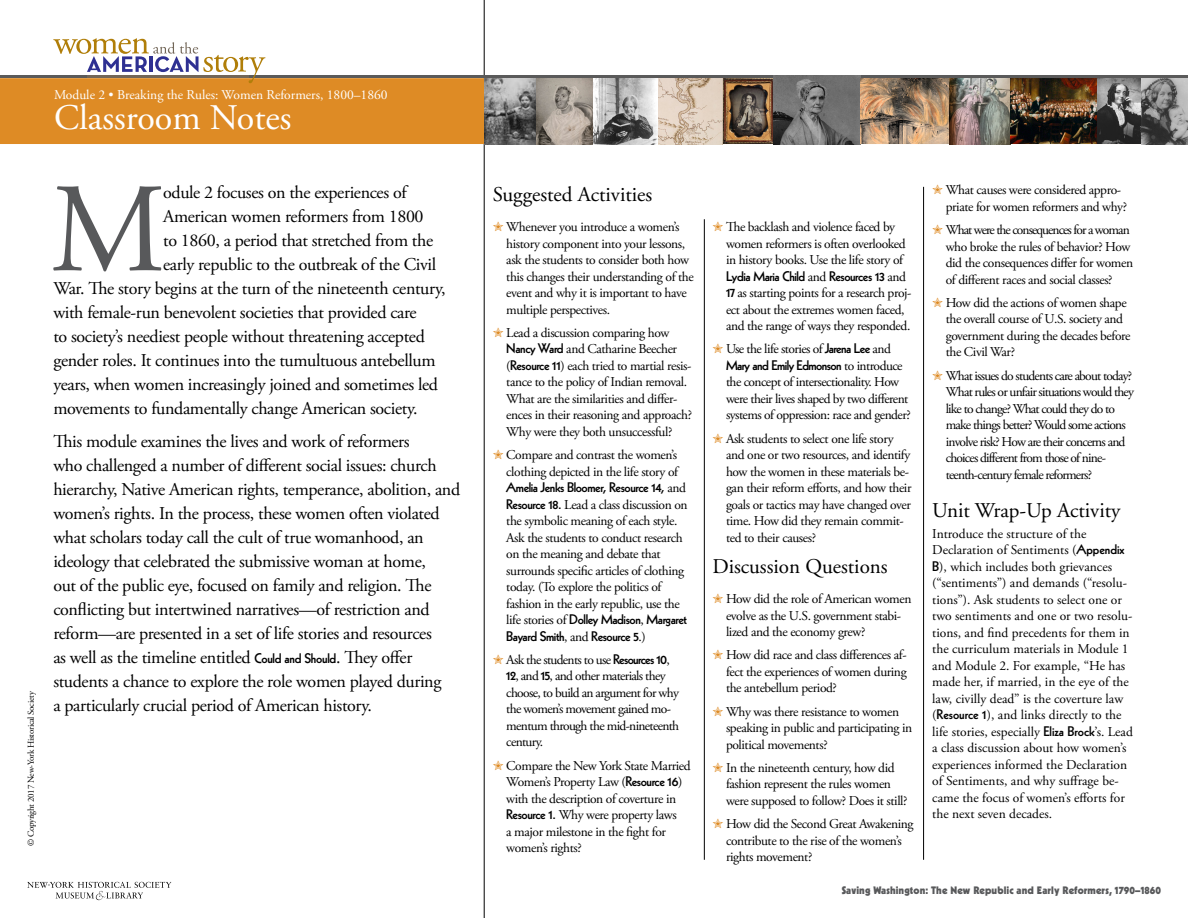
<style>
.page{position:relative;width:1188px;height:918px;background:#fff}
.page>*{position:absolute;margin:0;border:0;box-sizing:border-box;transform-origin:0 0}
.t1{font:126.6px "Adobe Garamond Pro";color:#58595b}
.t2{font:36px "Adobe Garamond Pro";color:#fff}
.t3{font:21px "Adobe Garamond Pro";color:#000}
.t4{font:21px "Adobe Garamond";color:#000}
.t5{font:18px/24px "Adobe Garamond Pro";letter-spacing:-.02em;color:#000}
.t6{font:13.5px/16.5px "Adobe Garamond Pro";letter-spacing:-.03em;color:#000}
.t7{font:13.5px/16.5px "Adobe Garamond Pro";color:#000}
.t8{font:13.5px/16.5px "Adobe Garamond Pro";letter-spacing:-.06em;color:#000}
.t9{font:800 13.5px/16.5px "Kabel";letter-spacing:-.03em;color:#000}
.t10{font:13.5px/16.5px "Adobe Garamond Pro";letter-spacing:-.05em;color:#000}
.t11{font:13.5px "Adobe Garamond Pro";color:#fff}
.t12{font:900 10.5px "Kabel";letter-spacing:.01em;color:#58595b}
.t13{font:9px "Adobe Garamond Pro";letter-spacing:-.03em;color:#000}
.s1{font-family:"Kabel";font-weight:800;font-size:13.5px}
.s2{color:#de8b25}
.s3{font-family:"Kabel";font-weight:800}
.s4{font-family:"Adobe Garamond Pro";font-weight:400}
</style>
<div class="page">
<svg style="left:27px;top:882px;width:144px;height:18px"></svg>
<hr style="left:704px;top:219px;width:1px;height:641px;background:#000">
<hr style="left:484px;top:0;width:1px;height:918px;background:#000">
<div style="left:0;top:78px;width:724px;height:66px;background:#de8b25"></div>
<hr style="left:923px;top:187px;width:1px;height:673px;background:#000">
<hr style="left:0;top:75px;width:1187px;height:3px;background:#5a5a5a">
<svg style="left:53px;top:38px;width:212px;height:45px"></svg>
<img style="left:484px;top:78px;width:238px;height:66px">
<img style="left:724px;top:78px;width:50px;height:66px">
<img style="left:774px;top:76px;width:86px;height:68px">
<img style="left:860px;top:78px;width:328px;height:66px">
<p class="t11" style="left:54px;top:87px;width:335px">Module 2 • Breaking the Rules: Women Reformers, 1800–1860</p>
<h2 class="t2" style="left:54px;top:96px;width:239px">Classroom Notes</h2>
<p class="t13" style="left:25px;top:846px;width:157px;rotate:-90deg">© Copyright 2017 New-York Historical Society</p>
<h1 class="t1" style="left:50px;top:154px;width:117px">M</h1>
<h3 class="t5" style="left:163px;top:181px;width:245px">odule 2 focuses on the experiences of</h3>
<h3 class="t5" style="left:163px;top:205px;width:262px">American women reformers from 1800</h3>
<h3 class="t5" style="left:163px;top:229px;width:271px">to 1860, a period that stretched from the</h3>
<h3 class="t5" style="left:163px;top:253px;width:275px">early republic to the outbreak of the Civil</h3>
<h3 class="t5" style="left:53px;top:277px;width:394px">War. The story begins at the turn of the nineteenth century,</h3>
<h3 class="t5" style="left:53px;top:301px;width:365px">with female-run benevolent societies that provided care</h3>
<h3 class="t5" style="left:53px;top:325px;width:373px">to society’s neediest people without threatening accepted</h3>
<h3 class="t5" style="left:53px;top:349px;width:384px">gender roles. It continues into the tumultuous antebellum</h3>
<h3 class="t5" style="left:53px;top:373px;width:386px">years, when women increasingly joined and sometimes led</h3>
<h3 class="t5" style="left:53px;top:397px;width:363px">movements to fundamentally change American society.</h3>
<p class="t5" style="left:53px;top:430px;width:408px">This module examines the lives and work of reformers<br>who challenged a number of different social issues: church hierarchy, Native American rights, temperance, abolition, and women’s rights. In the process, these women often violated what scholars today call the cult of true womanhood, an ideology that celebrated the submissive woman at home,<br>out of the public eye, focused on family and religion. The conflicting but intertwined narratives—of restriction and reform—are presented in a set of life stories and resources<br>as well as the timeline entitled <span class="s1">Could and Should</span>. They offer students a chance to explore the role women played during<br>a particularly crucial period of American history.</p>
<h3 class="t3" style="left:493px;top:182px;width:161px">Suggested Activities</h3>
<p class="t6" style="left:506px;top:219px;width:189px;text-indent:-14px"><span class="s2">✮</span> Whenever you introduce a women’s history component into your lessons, ask the students to consider both how this changes their understanding of the event and why it is important to have multiple perspectives.</p>
<p class="t6" style="left:506px;top:325px;width:187px;text-indent:-14px"><span class="s2">✮</span> Lead a discussion comparing how <span class="s3">Nancy Ward</span> and Catharine Beecher (<span class="s3">Resource 11</span>) each tried to martial resis&shy;tance to the policy of Indian removal.<br>What are the similarities and differ&shy;ences in their reasoning and approach?<br>Why were they both unsuccessful?</p>
<p class="t6" style="left:493px;top:447px;width:187px;text-align:right"><span class="s2">✮</span> Compare and contrast the women’s clothing depicted in the life story of</p>
<p class="t9" style="left:506px;top:479px;width:181px">Amelia Jenks Bloomer, Resource 14, <span class="s4">and</span></p>
<p class="t6" style="left:506px;top:497px;width:183px"><span class="s3">Resource 18.</span> Lead a class discussion on the symbolic meaning of each style.<br>Ask the students to conduct research on the meaning and debate that surrounds specific articles of clothing today. (To explore the politics of fashion in the early republic, use the</p>
<p class="t9" style="left:506px;top:611px;width:182px"><span class="s4">life stories of</span> Dolley Madison<span class="s4">,</span> Margaret<br>Bayard Smith<span class="s4">, and</span> Resource 5<span class="s4">.)</span></p>
<p class="t10" style="left:506px;top:652px;width:174px;text-indent:-14px"><span class="s2">✮</span> Ask the students to use <span class="s3">Resources 10</span>,<br><span class="s3">12</span>, and <span class="s3">15</span>, and other materials they choose, to build an argument for why the women’s movement gained mo&shy;mentum through the mid-nineteenth century.</p>
<p class="t6" style="left:506px;top:758px;width:186px;text-indent:-14px"><span class="s2">✮</span> Compare the New York State Married<br>Women’s Property Law (<span class="s3">Resource 16</span>) with the description of coverture in<br><span class="s3">Resource 1.</span> Why were property laws<br>a major milestone in the fight for women’s rights?</p>
<p class="t6" style="left:726px;top:219px;width:181px;text-indent:-14px"><span class="s2">✮</span> The backlash and violence faced by women reformers is often overlooked in history books. Use the life story of</p>
<p class="t9" style="left:726px;top:268px;width:182px">Lydia Maria Child <span class="s4">and</span> Resources 13 <span class="s4">and</span></p>
<p class="t6" style="left:726px;top:285px;width:187px"><span class="s3">17</span> as starting points for a research proj&shy;ect about the extremes women faced, and the range of ways they responded.</p>
<p class="t6" style="left:713px;top:341px;width:180px"><span class="s2">✮</span> Use the life stories of <span class="s3">Jarena Lee</span> and</p>
<p class="t9" style="left:726px;top:357px;width:178px">Mary and Emily Edmonson <span class="s4">to introduce</span></p>
<p class="t6" style="left:726px;top:374px;width:186px">the concept of intersectionality. How were their lives shaped by two different systems of oppression: race and gender?</p>
<p class="t6" style="left:726px;top:430px;width:187px;text-indent:-14px"><span class="s2">✮</span> Ask students to select one life story and one or two resources, and identify how the women in these materials be&shy;gan their reform efforts, and how their goals or tactics may have changed over time. How did they remain commit&shy;ted to their causes?</p>
<h3 class="t3" style="left:713px;top:554px;width:177px">Discussion Questions</h3>
<p class="t6" style="left:726px;top:591px;width:187px;text-indent:-14px"><span class="s2">✮</span> How did the role of American women evolve as the U.S. government stabi&shy;lized and the economy grew?</p>
<p class="t6" style="left:726px;top:647px;width:182px;text-align:justify;text-indent:-14px"><span class="s2">✮</span> How did race and class differences af&shy;fect the experiences of women during the antebellum period?</p>
<p class="t6" style="left:726px;top:704px;width:188px;text-indent:-14px"><span class="s2">✮</span> Why was there resistance to women speaking in public and participating in political movements?</p>
<p class="t6" style="left:726px;top:760px;width:183px;text-indent:-14px"><span class="s2">✮</span> In the nineteenth century, how did fashion represent the rules women were supposed to follow? Does it still?</p>
<p class="t6" style="left:726px;top:816px;width:189px;text-indent:-14px"><span class="s2">✮</span> How did the Second Great Awakening contribute to the rise of the women’s rights movement?</p>
<p class="t6" style="left:946px;top:182px;width:183px;text-indent:-14px"><span class="s2">✮</span> What causes were considered appro&shy;priate for women reformers and why?</p>
<p class="t6" style="left:946px;top:222px;width:189px;text-indent:-14px"><span class="s2">✮</span> What were the consequences for a woman who broke the rules of behavior? How did the consequences differ for women of different races and social classes?</p>
<p class="t6" style="left:946px;top:295px;width:186px;text-indent:-14px"><span class="s2">✮</span> How did the actions of women shape the overall course of U.S. society and government during the decades before the Civil War?</p>
<p class="t8" style="left:946px;top:368px;width:190px;text-indent:-14px"><span class="s2">✮</span> What issues do students care about today?<br>What rules or unfair situations would they like to change? What could they do to make things better? Would some actions involve risk? How are their concerns and choices different from those of nine&shy;teenth-century female reformers?</p>
<h3 class="t4" style="left:932px;top:499px;width:190px">Unit Wrap-Up Activity</h3>
<p class="t7" style="left:932px;top:526px;width:202px">Introduce the structure of the Declaration of Sentiments (<span class="s3">Appendix B</span>), which includes both grievances (“sentiments”) and demands (“resolu&shy;tions”). Ask students to select one or two sentiments and one or two resolu&shy;tions, and find precedents for them in the curriculum materials in Module 1 and Module 2. For example, “He has made her, if married, in the eye of the law, civilly dead” is the coverture law (<span class="s3">Resource 1</span>), and links directly to the life stories, especially <span class="s3">Eliza Brock</span>’s. Lead a class discussion about how women’s experiences informed the Declaration of Sentiments, and why suffrage be&shy;came the focus of women’s efforts for the next seven decades.</p>
<p class="t12" style="left:842px;top:884px;width:321px">Saving Washington: The New Republic and Early Reformers, 1790–1860</p>
</div>
